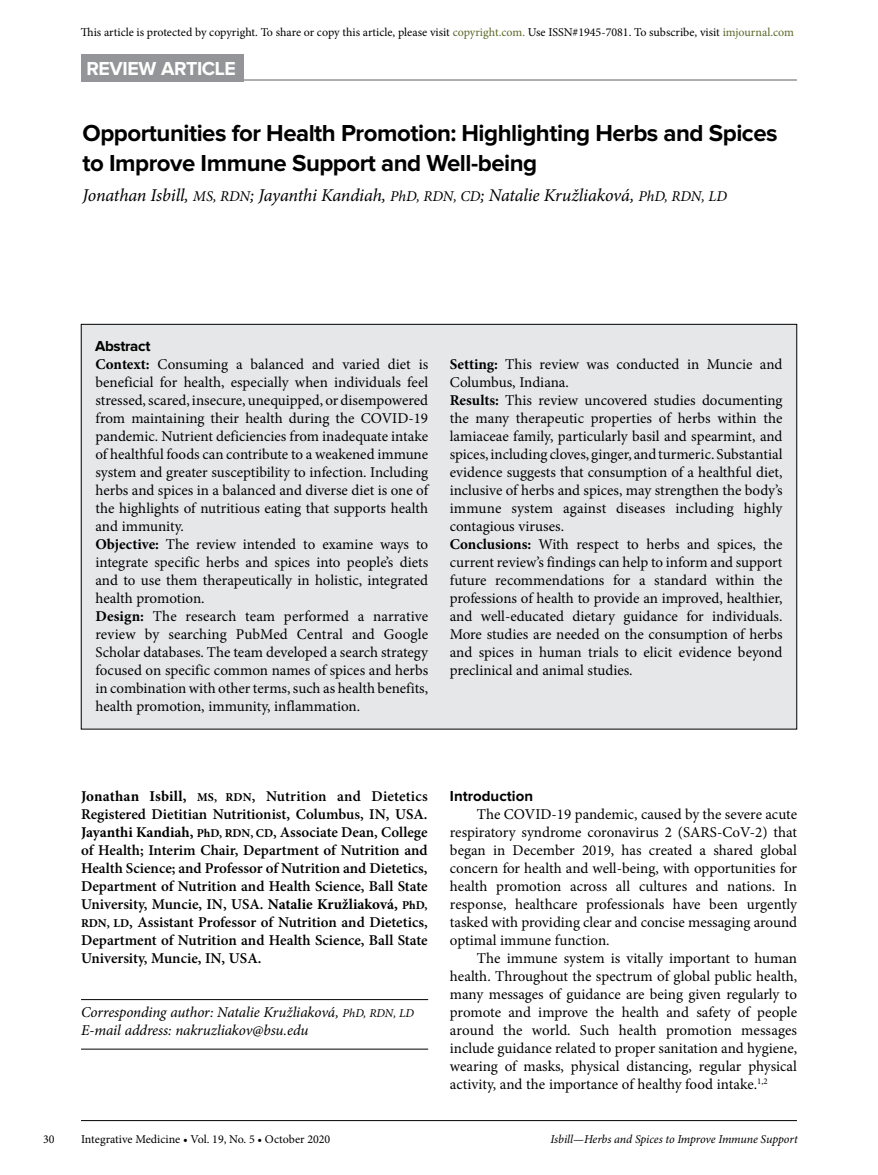
<style>
.page{position:relative;width:878px;height:1175px;background:#fff}
.page>*{position:absolute;margin:0;border:0;box-sizing:border-box;transform-origin:0 0}
.t1{font:700 24px/30px "Proxima Nova";letter-spacing:-.02em;color:#000}
.t2{font:700 19.5px "Proxima Nova";letter-spacing:-.02em;color:#fff}
.t3{font:italic 18px "Minion Pro";letter-spacing:-.01em;color:#000}
.t4{font:15px/18px "Minion Pro";color:#000}
.t5{font:600 15px/18px "Minion Pro";color:#000;text-align:justify}
.t6{font:italic 15px/18px "Minion Pro";letter-spacing:-.01em;color:#000}
.t7{font:700 15px "Proxima Nova";color:#000}
.t8{font:700 15px "Proxima Nova";letter-spacing:-.02em;color:#000}
.t9{font:12px "Minion Pro";color:#000}
.t10{font:italic 12px "Minion Pro";letter-spacing:-.01em;color:#000}
.s1{color:#596827}
.s2{font-size:15px}
.s3{font-weight:700}
.s4{font-weight:700;font-size:12px}
.s5{font-size:12px}
</style>
<div class="page">
<hr style="left:81px;top:1120px;width:715px;height:1px;background:#000">
<div style="left:81px;top:324px;width:715px;height:405px;background:#e6e7e8"></div>
<hr style="left:81px;top:999px;width:347px;height:1px;background:#000">
<hr style="left:81px;top:1048px;width:347px;height:1px;background:#000">
<div style="left:81px;top:54px;width:162px;height:27px;background:#939598"></div>
<hr style="left:81px;top:79px;width:715px;height:2px;background:#939598">
<p class="t9" style="left:81px;top:24px;width:714px">This article is protected by copyright. To share or copy this article, please visit <span class="s1">copyright.com.</span> Use ISSN#1945-7081. To subscribe, visit <span class="s1">imjournal.com</span></p>
<h2 class="t2" style="left:86px;top:58px;width:151px">REVIEW ARTICLE</h2>
<h1 class="t1" style="left:82px;top:118px;width:696px">Opportunities for Health Promotion: Highlighting Herbs and Spices to Improve Immune Support and Well-being</h1>
<p class="t3" style="left:82px;top:182px;width:646px">Jonathan Isbill, <span class="s2">MS, RDN</span>; Jayanthi Kandiah, <span class="s2">PhD, RDN, CD</span>; Natalie Kružliaková, <span class="s2">PhD, RDN, LD</span></p>
<p class="t8" style="left:95px;top:337px;width:57px">Abstract</p>
<p class="t4" style="left:95px;top:355px;width:334px"><span class="s3">Context:</span> Consuming a balanced and varied diet is beneficial for health, especially when individuals feel stressed, scared, insecure, unequipped, or disempowered from maintaining their health during the COVID-19 pandemic. Nutrient deficiencies from inadequate intake of healthful foods can contribute to a weakened immune system and greater susceptibility to infection. Including herbs and spices in a balanced and diverse diet is one of the highlights of nutritious eating that supports health and immunity.<br><span class="s3">Objective:</span> The review intended to examine ways to integrate specific herbs and spices into people’s diets and to use them therapeutically in holistic, integrated health promotion.<br><span class="s3">Design:</span> The research team performed a narrative review by searching PubMed Central and Google Scholar databases. The team developed a search strategy focused on specific common names of spices and herbs in combination with other terms, such as health benefits, health promotion, immunity, inflammation.</p>
<p class="t4" style="left:450px;top:355px;width:334px"><span class="s3">Setting:</span> This review was conducted in Muncie and Columbus, Indiana.<br><span class="s3">Results:</span> This review uncovered studies documenting the many therapeutic properties of herbs within the lamiaceae family, particularly basil and spearmint, and spices, including cloves, ginger, and turmeric. Substantial evidence suggests that consumption of a healthful diet, inclusive of herbs and spices, may strengthen the body’s immune system against diseases including highly contagious viruses.<br><span class="s3">Conclusions:</span> With respect to herbs and spices, the current review’s findings can help to inform and support future recommendations for a standard within the professions of health to provide an improved, healthier, and well-educated dietary guidance for individuals.<br>More studies are needed on the consumption of herbs and spices in human trials to elicit evidence beyond preclinical and animal studies.</p>
<p class="t5" style="left:81px;top:787px;width:348px"><span class="s3">Jonathan Isbill,</span> <span class="s4">MS, RDN</span>, Nutrition and Dietetics Registered Dietitian Nutritionist, Columbus, IN, USA.<br><span class="s3">Jayanthi Kandiah,</span> <span class="s4">PhD, RDN, CD</span>, Associate Dean, College of Health; Interim Chair, Department of Nutrition and Health Science; and Professor of Nutrition and Dietetics, Department of Nutrition and Health Science, Ball State University, Muncie, IN, USA. <span class="s3">Natalie Kružliaková,</span> <span class="s4">PhD, RDN, LD</span>, Assistant Professor of Nutrition and Dietetics, Department of Nutrition and Health Science, Ball State University, Muncie, IN, USA.</p>
<p class="t6" style="left:81px;top:1003px;width:334px">Corresponding author: Natalie Kružliaková, <span class="s5">PhD, RDN, LD<br></span>E-mail address: nakruzliakov@bsu.edu</p>
<p class="t7" style="left:450px;top:787px;width:85px">Introduction</p>
<p class="t4" style="left:450px;top:805px;width:348px;text-align:justify;text-indent:27px">The COVID-19 pandemic, caused by the severe acute respiratory syndrome coronavirus 2 (SARS-CoV-2) that began in December 2019, has created a shared global concern for health and well-being, with opportunities for health promotion across all cultures and nations. In response, healthcare professionals have been urgently tasked with providing clear and concise messaging around optimal immune function.</p>
<p class="t4" style="left:450px;top:949px;width:348px;text-align:justify;text-indent:27px">The immune system is vitally important to human health. Throughout the spectrum of global public health, many messages of guidance are being given regularly to promote and improve the health and safety of people around the world. Such health promotion messages include guidance related to proper sanitation and hygiene, wearing of masks, physical distancing, regular physical activity, and the importance of healthy food intake.<sup>1,2</sup></p>
<p class="t9" style="left:43px;top:1131px;width:13px">30</p>
<p class="t9" style="left:81px;top:1131px;width:251px">Integrative Medicine • Vol. 19, No. 5 • October 2020</p>
<p class="t10" style="left:550px;top:1131px;width:249px">Isbill—Herbs and Spices to Improve Immune Support</p>
</div>
